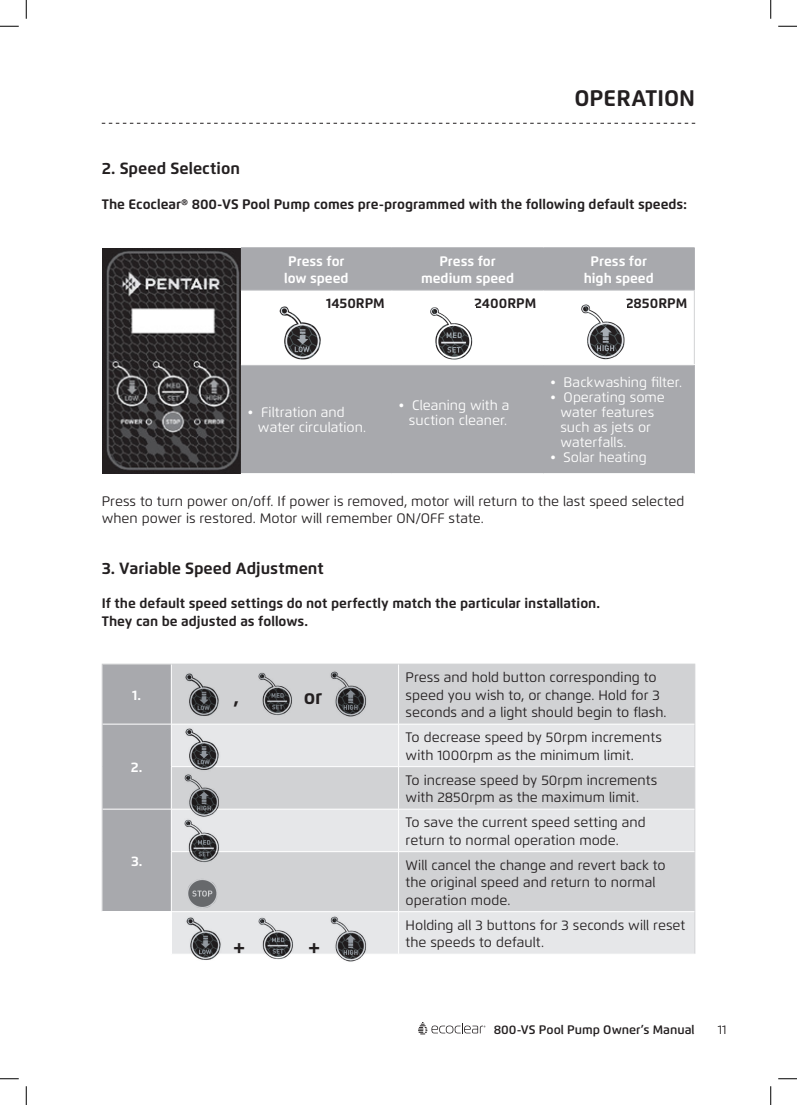
<style>
.page{position:relative;width:797px;height:1105px;background:#fff}
.page>*{position:absolute;margin:0;border:0;box-sizing:border-box;transform-origin:0 0}
.t1{font:700 22.5px "Flexo";color:#231f20}
.t2{font:700 20px "Flexo";color:#231f20}
.Table_-_Purchase_For{font:700 16.25px "Flexo";color:#231f20}
.Table_-_Purchase_For-2{font:13.75px/17.5px "Flexo";color:#231f20}
.Table_-_Purchase_For-3{font:700 13.75px/17.5px "Flexo";color:#231f20}
.t3{font:13.75px/15px "Flexo";color:#fff}
.t4{font:700 13.75px/17.5px "Flexo";color:#fff;text-align:center}
.t5{font:12.5px "Flexo";color:#231f20}
.t6{font:600 12.38px "Flexo";color:#231f20}
</style>
<div class="page">
<svg style="left:418px;top:1022px;width:67px;height:12px"></svg>
<img style="left:102px;top:248px;width:139px;height:226px">
<svg style="left:241px;top:249px;width:453px;height:224px;fill:#a8a9ad"></svg>
<hr style="left:241px;top:290px;width:151px;height:1px;background:#d1d2d4">
<hr style="left:392px;top:290px;width:151px;height:1px;background:#d1d2d4">
<hr style="left:543px;top:290px;width:151px;height:1px;background:#d1d2d4">
<hr style="left:694px;top:291px;width:1px;height:73px;background:#d1d2d4">
<hr style="left:391px;top:291px;width:1px;height:73px;background:#fff">
<hr style="left:543px;top:291px;width:1px;height:73px;background:#fff">
<hr style="left:241px;top:364px;width:151px;height:1px;background:#fff">
<hr style="left:392px;top:364px;width:151px;height:1px;background:#fff">
<hr style="left:543px;top:364px;width:151px;height:1px;background:#fff">
<hr style="left:241px;top:248px;width:151px;height:1px;background:#a8a9ad">
<hr style="left:392px;top:248px;width:151px;height:1px;background:#a8a9ad">
<hr style="left:543px;top:248px;width:151px;height:1px;background:#a8a9ad">
<hr style="left:694px;top:248px;width:1px;height:42px;background:#a8a9ad">
<hr style="left:694px;top:365px;width:1px;height:108px;background:#a8a9ad">
<div style="left:103px;top:665px;width:68px;height:246px;background:#a8a9ad"></div>
<div style="left:172px;top:665px;width:522px;height:59px;background:#d1d2d4"></div>
<svg style="left:172px;top:725px;width:522px;height:229px;background:#dcdddf"></svg>
<hr style="left:102px;top:664px;width:69px;height:1px;background:#d1d2d4">
<hr style="left:102px;top:664px;width:1px;height:60px;background:#d1d2d4">
<hr style="left:102px;top:724px;width:1px;height:43px;background:#d1d2d4">
<hr style="left:102px;top:767px;width:1px;height:42px;background:#d1d2d4">
<hr style="left:102px;top:809px;width:1px;height:43px;background:#d1d2d4">
<hr style="left:102px;top:852px;width:1px;height:59px;background:#d1d2d4">
<hr style="left:171px;top:664px;width:227px;height:1px;background:#d1d2d4">
<hr style="left:398px;top:664px;width:297px;height:1px;background:#d1d2d4">
<hr style="left:694px;top:664px;width:1px;height:60px;background:#d1d2d4">
<hr style="left:694px;top:724px;width:1px;height:43px;background:#d1d2d4">
<hr style="left:694px;top:767px;width:1px;height:42px;background:#d1d2d4">
<hr style="left:694px;top:809px;width:1px;height:43px;background:#d1d2d4">
<hr style="left:694px;top:852px;width:1px;height:60px;background:#d1d2d4">
<hr style="left:694px;top:912px;width:1px;height:42px;background:#d1d2d4">
<hr style="left:103px;top:724px;width:68px;height:1px;background:#fff">
<hr style="left:103px;top:809px;width:68px;height:1px;background:#fff">
<hr style="left:171px;top:664px;width:1px;height:60px;background:#fff">
<hr style="left:398px;top:664px;width:1px;height:60px;background:#fff">
<hr style="left:398px;top:724px;width:1px;height:42px;background:#fff">
<hr style="left:171px;top:766px;width:227px;height:1px;background:#fff">
<hr style="left:398px;top:766px;width:296px;height:1px;background:#fff">
<hr style="left:398px;top:767px;width:1px;height:42px;background:#fff">
<hr style="left:171px;top:809px;width:227px;height:1px;background:#fff">
<hr style="left:398px;top:809px;width:296px;height:1px;background:#fff">
<hr style="left:398px;top:809px;width:1px;height:42px;background:#fff">
<hr style="left:171px;top:851px;width:227px;height:1px;background:#fff">
<hr style="left:398px;top:851px;width:296px;height:1px;background:#fff">
<hr style="left:398px;top:852px;width:1px;height:59px;background:#fff">
<hr style="left:171px;top:911px;width:227px;height:1px;background:#fff">
<hr style="left:398px;top:911px;width:296px;height:1px;background:#fff">
<hr style="left:398px;top:912px;width:1px;height:42px;background:#fff">
<img style="left:274px;top:303px;width:50px;height:58px">
<img style="left:428px;top:306px;width:47px;height:55px">
<img style="left:579px;top:301px;width:48px;height:60px">
<img style="left:185px;top:874px;width:34px;height:37px">
<img style="left:182px;top:726px;width:39px;height:138px">
<img style="left:183px;top:915px;width:40px;height:45px">
<img style="left:257px;top:916px;width:38px;height:44px">
<img style="left:330px;top:913px;width:38px;height:49px">
<img style="left:181px;top:671px;width:40px;height:48px">
<img style="left:257px;top:672px;width:38px;height:45px">
<img style="left:329px;top:668px;width:38px;height:51px">
<svg style="left:102px;top:123px;width:593px;height:1px"></svg>
<svg style="left:0;top:25px;width:19px;height:2px"></svg>
<svg style="left:778px;top:25px;width:19px;height:2px"></svg>
<svg style="left:0;top:1078px;width:19px;height:1px"></svg>
<svg style="left:778px;top:1078px;width:19px;height:1px"></svg>
<svg style="left:25px;top:0;width:2px;height:19px"></svg>
<svg style="left:25px;top:1086px;width:2px;height:19px"></svg>
<svg style="left:770px;top:0;width:1px;height:19px"></svg>
<svg style="left:770px;top:1086px;width:1px;height:19px"></svg>
<p class="Table_-_Purchase_For" style="left:102px;top:159px;width:140px">2. Speed Selection</p>
<p class="t1" style="left:574px;top:84px;width:122px">OPERATION</p>
<p class="Table_-_Purchase_For-3" style="left:102px;top:196px;width:587px">The Ecoclear® 800-VS Pool Pump comes pre-programmed with the following default speeds:</p>
<p class="t4" style="left:284px;top:252px;width:66px;text-align:left">Press for low speed</p>
<p class="t4" style="left:421px;top:252px;width:95px">Press for medium speed</p>
<p class="t4" style="left:584px;top:252px;width:72px">Press for high speed</p>
<p class="Table_-_Purchase_For-3" style="left:326px;top:295px;width:60px">1450RPM</p>
<p class="Table_-_Purchase_For-3" style="left:474px;top:295px;width:64px">2400RPM</p>
<p class="Table_-_Purchase_For-3" style="left:625px;top:295px;width:63px">2850RPM</p>
<p class="t3" style="left:550px;top:375px;width:133px">• Backwashing filter.</p>
<p class="t3" style="left:560px;top:390px;width:106px;text-indent:-10px">• Operating some water features such as jets or waterfalls.</p>
<p class="t3" style="left:550px;top:450px;width:98px">• Solar heating</p>
<p class="Table_-_Purchase_For-2" style="left:102px;top:492px;width:584px">Press to turn power on/off. If power is removed, motor will return to the last speed selected when power is restored. Motor will remember ON/OFF state.</p>
<p class="t3" style="left:258px;top:405px;width:110px;text-indent:-10px">• Filtration and water circulation.</p>
<p class="t3" style="left:399px;top:397px;width:112px;text-align:center">• Cleaning with a suction cleaner.</p>
<p class="Table_-_Purchase_For" style="left:102px;top:558px;width:224px">3. Variable Speed Adjustment</p>
<p class="Table_-_Purchase_For-3" style="left:102px;top:594px;width:500px">If the default speed settings do not perfectly match the particular installation.<br>They can be adjusted as follows.</p>
<p class="t4" style="left:132px;top:686px;width:10px">1.</p>
<p class="t4" style="left:131px;top:758px;width:13px">2.</p>
<p class="t4" style="left:131px;top:852px;width:13px">3.</p>
<p class="t2" style="left:234px;top:685px;width:7px">,</p>
<p class="t2" style="left:304px;top:685px;width:20px">or</p>
<p class="t2" style="left:234px;top:935px;width:13px">+</p>
<p class="t2" style="left:308px;top:935px;width:13px">+</p>
<p class="Table_-_Purchase_For-2" style="left:405px;top:668px;width:262px">Press and hold button corresponding to speed you wish to, or change. Hold for 3 seconds and a light should begin to flash.</p>
<p class="Table_-_Purchase_For-2" style="left:405px;top:728px;width:258px">To decrease speed by 50rpm increments with 1000rpm as the minimum limit.</p>
<p class="Table_-_Purchase_For-2" style="left:405px;top:771px;width:253px">To increase speed by 50rpm increments with 2850rpm as the maximum limit.</p>
<p class="Table_-_Purchase_For-2" style="left:405px;top:813px;width:242px">To save the current speed setting and return to normal operation mode.</p>
<p class="Table_-_Purchase_For-2" style="left:405px;top:856px;width:262px">Will cancel the change and revert back to the original speed and return to normal operation mode.</p>
<p class="Table_-_Purchase_For-2" style="left:405px;top:916px;width:281px">Holding all 3 buttons for 3 seconds will reset the speeds to default.</p>
<p class="t6" style="left:494px;top:1022px;width:202px">800-VS Pool Pump Owner’s Manual</p>
<p class="t5" style="left:717px;top:1022px;width:10px">11</p>
</div>
